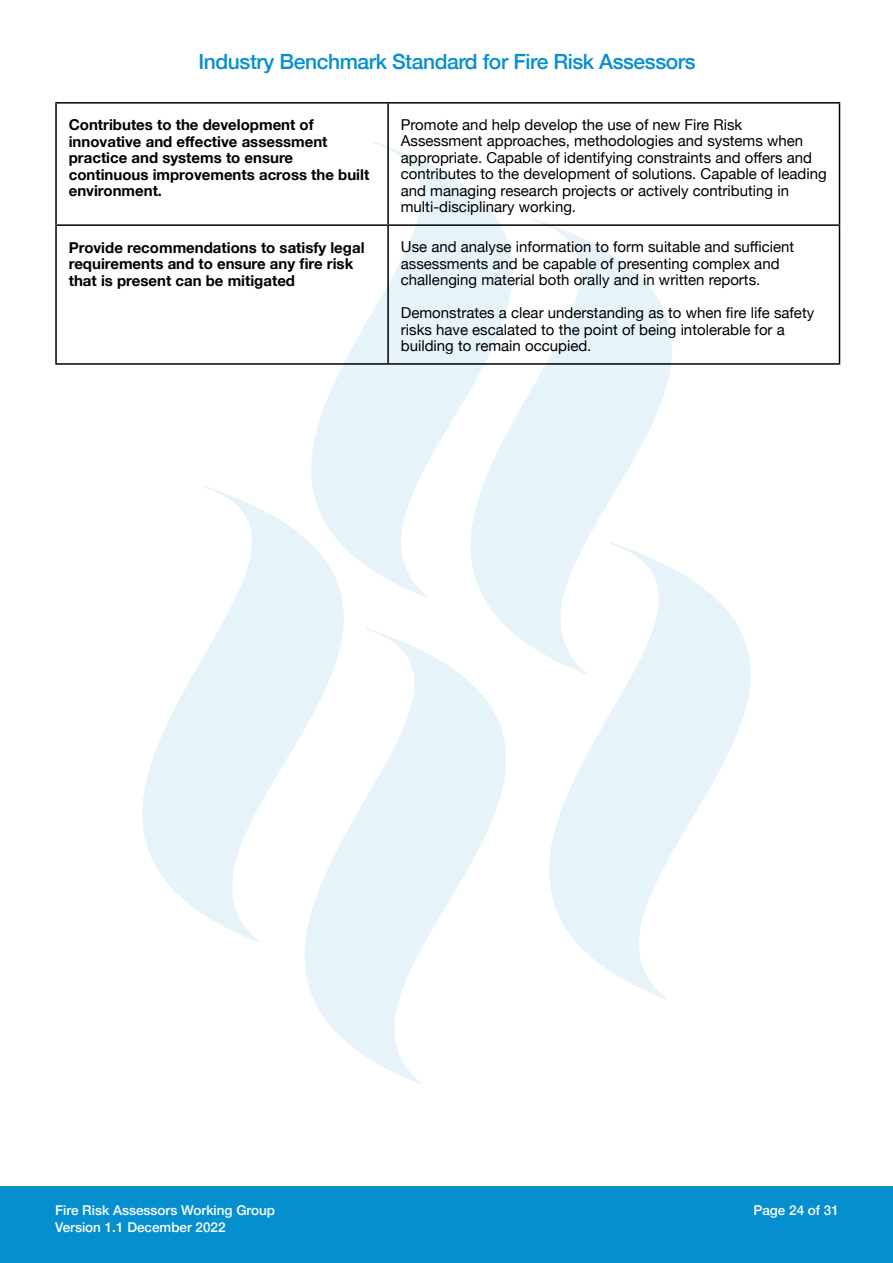
<style>
.page{position:relative;width:893px;height:1263px;background:#fff}
.page>*{position:absolute;margin:0;border:0;box-sizing:border-box;transform-origin:0 0}
.t1{font:500 21px "Helvetica Neue";letter-spacing:-.02em;color:#068fcf}
.t2{font:15px/16.5px "Helvetica Neue";color:#000}
.t3{font:700 15px/16.5px "Helvetica Neue";color:#000}
.t4{font:500 13.5px/16.2px "Helvetica Neue";color:#fff}
</style>
<div class="page">
<div style="left:0;top:1186px;width:893px;height:77px;background:#068fcf"></div>
<svg style="left:373px;top:141px;width:122px;height:76px"></svg>
<svg style="left:311px;top:217px;width:361px;height:325px"></svg>
<svg style="left:204px;top:485px;width:346px;height:142px"></svg>
<svg style="left:142px;top:627px;width:280px;height:457px"></svg>
<svg style="left:350px;top:542px;width:401px;height:458px"></svg>
<hr style="left:55px;top:102px;width:333px;height:2px;background:#000">
<hr style="left:55px;top:104px;width:2px;height:120px;background:#000">
<hr style="left:388px;top:102px;width:452px;height:2px;background:#000">
<hr style="left:387px;top:104px;width:2px;height:120px;background:#000">
<hr style="left:839px;top:104px;width:1px;height:120px;background:#000">
<hr style="left:55px;top:224px;width:333px;height:2px;background:#000">
<hr style="left:55px;top:226px;width:2px;height:137px;background:#000">
<hr style="left:388px;top:224px;width:452px;height:2px;background:#000">
<hr style="left:387px;top:226px;width:2px;height:137px;background:#000">
<hr style="left:839px;top:226px;width:1px;height:137px;background:#000">
<hr style="left:55px;top:363px;width:333px;height:2px;background:#000">
<hr style="left:388px;top:363px;width:452px;height:2px;background:#000">
<h1 class="t1" style="left:198px;top:45px;width:499px">Industry Benchmark Standard for Fire Risk Assessors</h1>
<p class="t3" style="left:69px;top:117px;width:302px">Contributes to the development of innovative and effective assessment practice and systems to ensure continuous improvements across the built environment.</p>
<p class="t2" style="left:401px;top:117px;width:427px">Promote and help develop the use of new Fire Risk Assessment approaches, methodologies and systems when appropriate. Capable of identifying constraints and offers and contributes to the development of solutions. Capable of leading and managing research projects or actively contributing in multi-disciplinary working.</p>
<p class="t3" style="left:69px;top:239px;width:297px">Provide recommendations to satisfy legal requirements and to ensure any fire risk that is present can be mitigated</p>
<p class="t2" style="left:401px;top:239px;width:395px">Use and analyse information to form suitable and sufficient assessments and be capable of presenting complex and challenging material both orally and in written reports.</p>
<p class="t2" style="left:401px;top:305px;width:415px">Demonstrates a clear understanding as to when fire life safety risks have escalated to the point of being intolerable for a building to remain occupied.</p>
<p class="t4" style="left:55px;top:1201px;width:221px">Fire Risk Assessors Working Group<br>Version 1.1 December 2022</p>
<p class="t4" style="left:753px;top:1201px;width:87px">Page 24 of 31</p>
</div>
